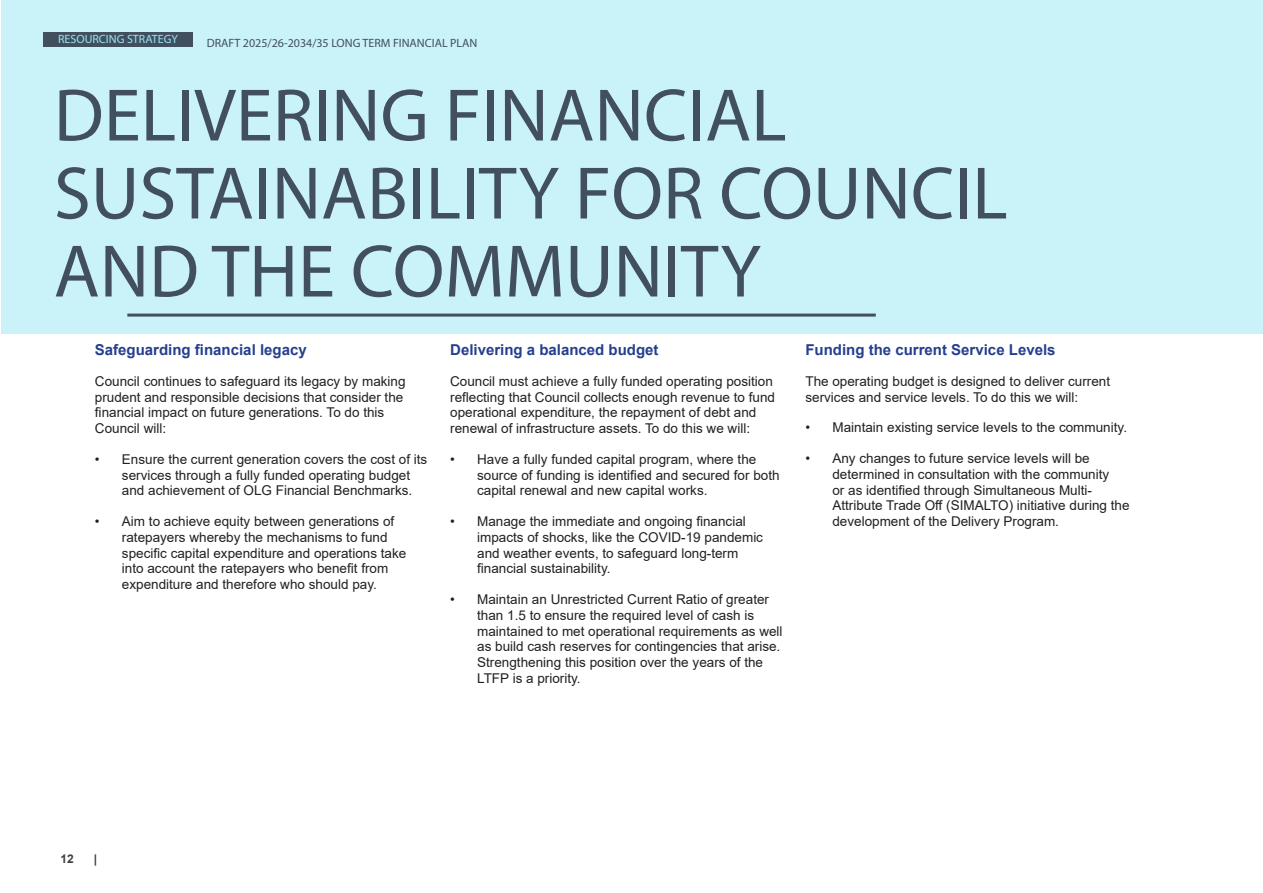
<style>
.page{position:relative;width:1263px;height:893px;background:#fff}
.page>*{position:absolute;margin:0;border:0;box-sizing:border-box;transform-origin:0 0}
._65_Roboto{font:75px/78px "Myriad Pro";color:#424f5f}
._8_Source_Sans_Pro{font:700 15px "Arial";color:#253f8e}
._8_Source_Sans_Pro-2{font:13.5px/15.8px "Arial";color:#231f20}
._8_10_Source_Sans_Pro{font:12px "Myriad Pro";color:#424f5f}
._8_10_C_Source_Sans_Pro{font:12px "Myriad Pro";color:#96e5f2}
.t1{font:700 12px "Arial";color:#3e3e3f}
</style>
<div class="page">
<div style="left:1px;top:0;width:1262px;height:334px;background:#caf2f9"></div>
<hr style="left:127px;top:314px;width:749px;height:3px;background:#424f5f">
<div style="left:43px;top:32px;width:150px;height:15px;background:#424f5f"></div>
<p class="_8_10_C_Source_Sans_Pro" style="left:58px;top:32px;width:121px">RESOURCING STRATEGY</p>
<p class="_8_10_Source_Sans_Pro" style="left:207px;top:36px;width:272px">DRAFT 2025/26-2034/35 LONG TERM FINANCIAL PLAN</p>
<p class="_65_Roboto" style="left:54px;top:75px;width:955px">DELIVERING FINANCIAL<br>SUSTAINABILITY FOR COUNCIL<br>AND THE COMMUNITY</p>
<p class="_8_Source_Sans_Pro" style="left:95px;top:339px;width:213px">Safeguarding financial legacy</p>
<p class="_8_Source_Sans_Pro-2" style="left:95px;top:373px;width:312px">Council continues to safeguard its legacy by making prudent and responsible decisions that consider the financial impact on future generations. To do this Council will:</p>
<p class="_8_Source_Sans_Pro-2" style="left:122px;top:451px;width:307px;text-indent:-27px">• Ensure the current generation covers the cost of its services through a fully funded operating budget and achievement of OLG Financial Benchmarks.</p>
<p class="_8_Source_Sans_Pro-2" style="left:122px;top:513px;width:286px;text-indent:-27px">• Aim to achieve equity between generations of ratepayers whereby the mechanisms to fund specific capital expenditure and operations take into account the ratepayers who benefit from expenditure and therefore who should pay.</p>
<p class="_8_Source_Sans_Pro" style="left:450px;top:339px;width:210px">Delivering a balanced budget</p>
<p class="_8_Source_Sans_Pro-2" style="left:450px;top:373px;width:326px">Council must achieve a fully funded operating position reflecting that Council collects enough revenue to fund operational expenditure, the repayment of debt and renewal of infrastructure assets. To do this we will:</p>
<p class="_8_Source_Sans_Pro-2" style="left:477px;top:451px;width:304px;text-indent:-27px">• Have a fully funded capital program, where the source of funding is identified and secured for both capital renewal and new capital works.</p>
<p class="_8_Source_Sans_Pro-2" style="left:477px;top:513px;width:287px;text-indent:-27px">• Manage the immediate and ongoing financial impacts of shocks, like the COVID-19 pandemic and weather events, to safeguard long-term financial sustainability.</p>
<p class="_8_Source_Sans_Pro-2" style="left:477px;top:591px;width:307px;text-indent:-27px">• Maintain an Unrestricted Current Ratio of greater than 1.5 to ensure the required level of cash is maintained to met operational requirements as well as build cash reserves for contingencies that arise.<br>Strengthening this position over the years of the LTFP is a priority.</p>
<p class="_8_Source_Sans_Pro" style="left:805px;top:339px;width:252px">Funding the current Service Levels</p>
<p class="_8_Source_Sans_Pro-2" style="left:805px;top:373px;width:306px">The operating budget is designed to deliver current services and service levels. To do this we will:</p>
<p class="_8_Source_Sans_Pro-2" style="left:805px;top:420px;width:323px">• Maintain existing service levels to the community.</p>
<p class="_8_Source_Sans_Pro-2" style="left:832px;top:450px;width:299px;text-indent:-27px">• Any changes to future service levels will be determined in consultation with the community<br>or as identified through Simultaneous Multi-Attribute Trade Off (SIMALTO) initiative during the development of the Delivery Program.</p>
<p class="t1" style="left:60px;top:850px;width:15px">12</p>
<p class="t1" style="left:94px;top:850px;width:5px">|</p>
</div>
